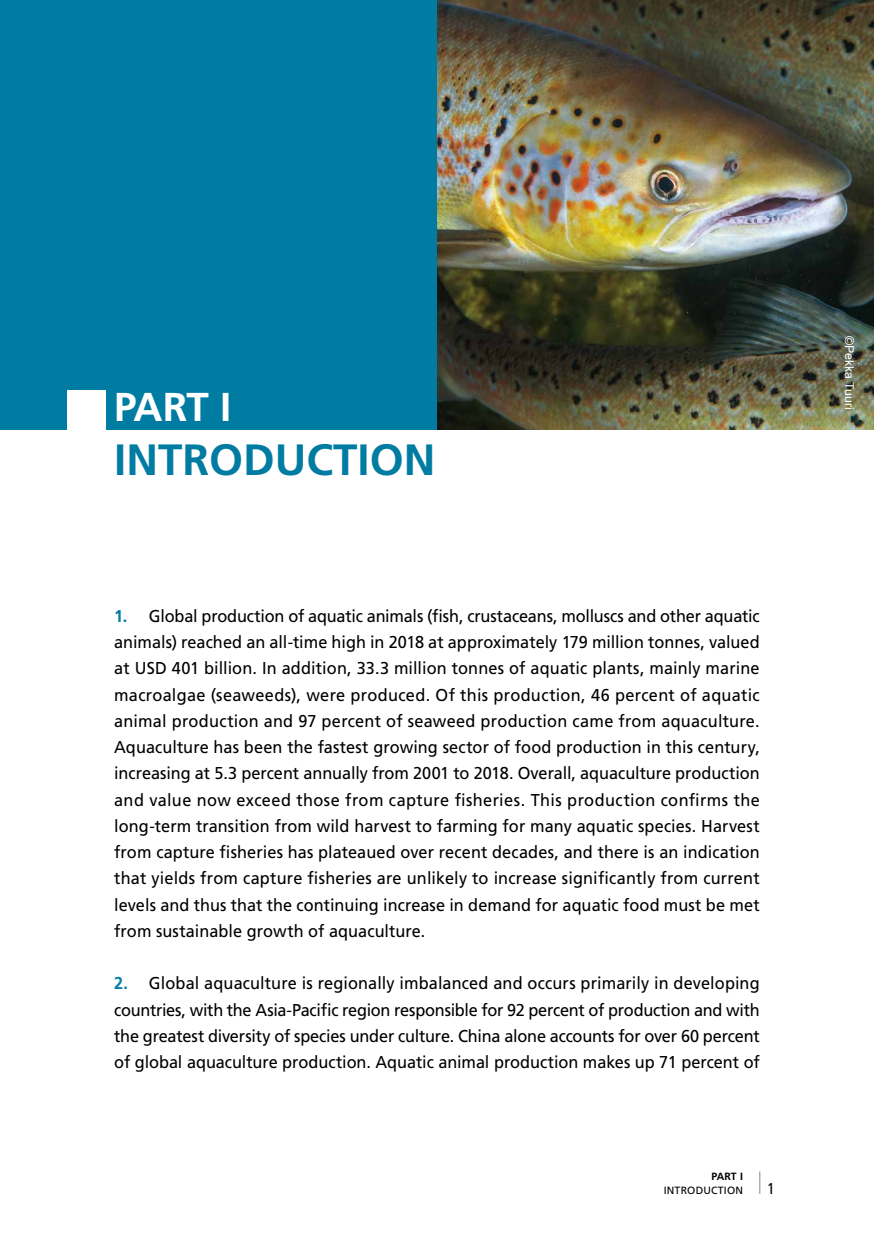
<style>
.page{position:relative;width:874px;height:1241px;background:#fff}
.page>*{position:absolute;margin:0;border:0;box-sizing:border-box;transform-origin:0 0}
.Heading01_Part_I{font:700 43.75px "Frutiger LT Std";color:#007ca2}
.Heading01_PartNo{font:700 40.25px "Frutiger LT Std";color:#fff}
.t1{font:17.15px/26.2px "Frutiger LT Std";color:#000;text-align:justify;scale:.95 1}
.Page_no{font:condensed 15.75px "Frutiger LT Std";color:#000}
.copyright_-_rightpag{font:12.25px "Arial";color:#fff}
.t2{font:10.5px "Frutiger LT Std";letter-spacing:.02em;color:#000}
.t3{font:700 10.5px "Frutiger LT Std";color:#000}
.s1{font-weight:700;color:#007ca2}
</style>
<div class="page">
<hr style="left:758px;top:1171px;width:2px;height:22px;background:#9c9e9f">
<div style="left:0;top:0;width:873px;height:429px;background:#007ca2"></div>
<div style="left:67px;top:390px;width:39px;height:45px;background:#fff"></div>
<img style="left:437px;top:0;width:436px;height:429px">
<p class="Heading01_PartNo" style="left:114px;top:383px;width:119px">PART I</p>
<p class="Heading01_Part_I" style="left:114px;top:434px;width:322px">INTRODUCTION</p>
<p class="t1" style="left:114px;top:602px;width:680px"><span class="s1">1.</span> Global production of aquatic animals (fish, crustaceans, molluscs and other aquatic animals) reached an all-time high in 2018 at approximately 179 million tonnes, valued at USD 401 billion. In addition, 33.3 million tonnes of aquatic plants, mainly marine macroalgae (seaweeds), were produced. Of this production, 46 percent of aquatic animal production and 97 percent of seaweed production came from aquaculture.<br>Aquaculture has been the fastest growing sector of food production in this century, increasing at 5.3 percent annually from 2001 to 2018. Overall, aquaculture production and value now exceed those from capture fisheries. This production confirms the long‑term transition from wild harvest to farming for many aquatic species. Harvest from capture fisheries has plateaued over recent decades, and there is an indication that yields from capture fisheries are unlikely to increase significantly from current levels and thus that the continuing increase in demand for aquatic food must be met from sustainable growth of aquaculture.</p>
<p class="t1" style="left:114px;top:970px;width:680px"><span class="s1">2.</span> Global aquaculture is regionally imbalanced and occurs primarily in developing countries, with the Asia-Pacific region responsible for 92 percent of production and with the greatest diversity of species under culture. China alone accounts for over 60 percent of global aquaculture production. Aquatic animal production makes up 71 percent of</p>
<p class="t3" style="left:711px;top:1169px;width:33px">PART I</p>
<p class="t2" style="left:663px;top:1183px;width:81px">INTRODUCTION</p>
<p class="Page_no" style="left:767px;top:1178px;width:9px">1</p>
<p class="copyright_-_rightpag" style="left:857px;top:335px;width:75px;rotate:90deg">©Pekka Tuuri</p>
</div>
